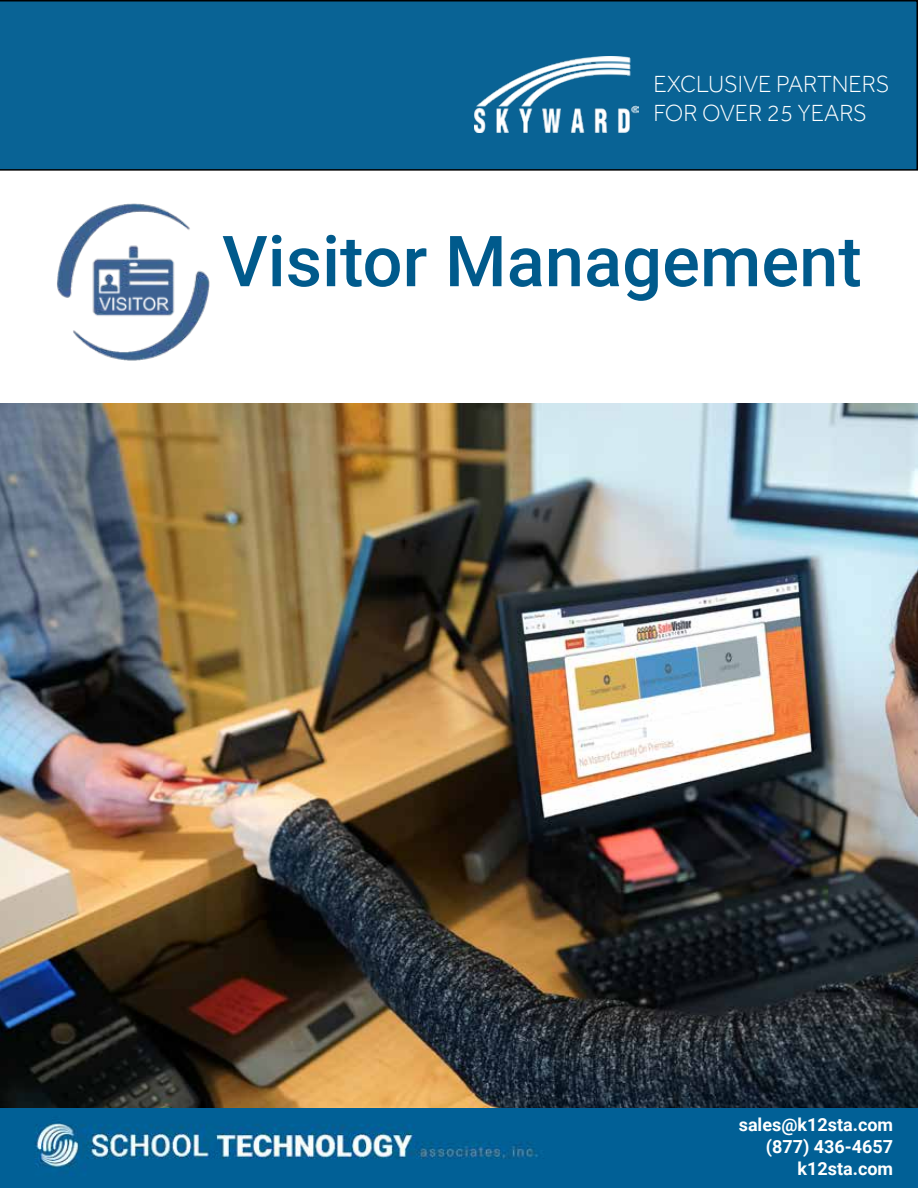
<style>
.page{position:relative;width:918px;height:1188px;background:#fff}
.page>*{position:absolute;margin:0;border:0;box-sizing:border-box;transform-origin:0 0}
.t1{font:500 70.5px "Roboto";color:#005a8c}
.t2{font:300 24px/28.8px "Effra";color:#fff}
.t3{font:700 18px/21.6px "Roboto";color:#fff;text-align:right}
</style>
<div class="page">
<div style="left:0;top:0;width:918px;height:171px;background:#096395"></div>
<img style="left:474px;top:57px;width:164px;height:76px">
<img style="left:57px;top:203px;width:153px;height:158px">
<img style="left:0;top:404px;width:918px;height:784px">
<h2 class="t2" style="left:653px;top:70px;width:237px">EXCLUSIVE PARTNERS<br>FOR OVER 25 YEARS</h2>
<h1 class="t1" style="left:222px;top:212px;width:641px">Visitor Management</h1>
<p class="t3" style="left:739px;top:1113px;width:156px">sales@k12sta.com (877) 436-4657 k12sta.com</p>
</div>
